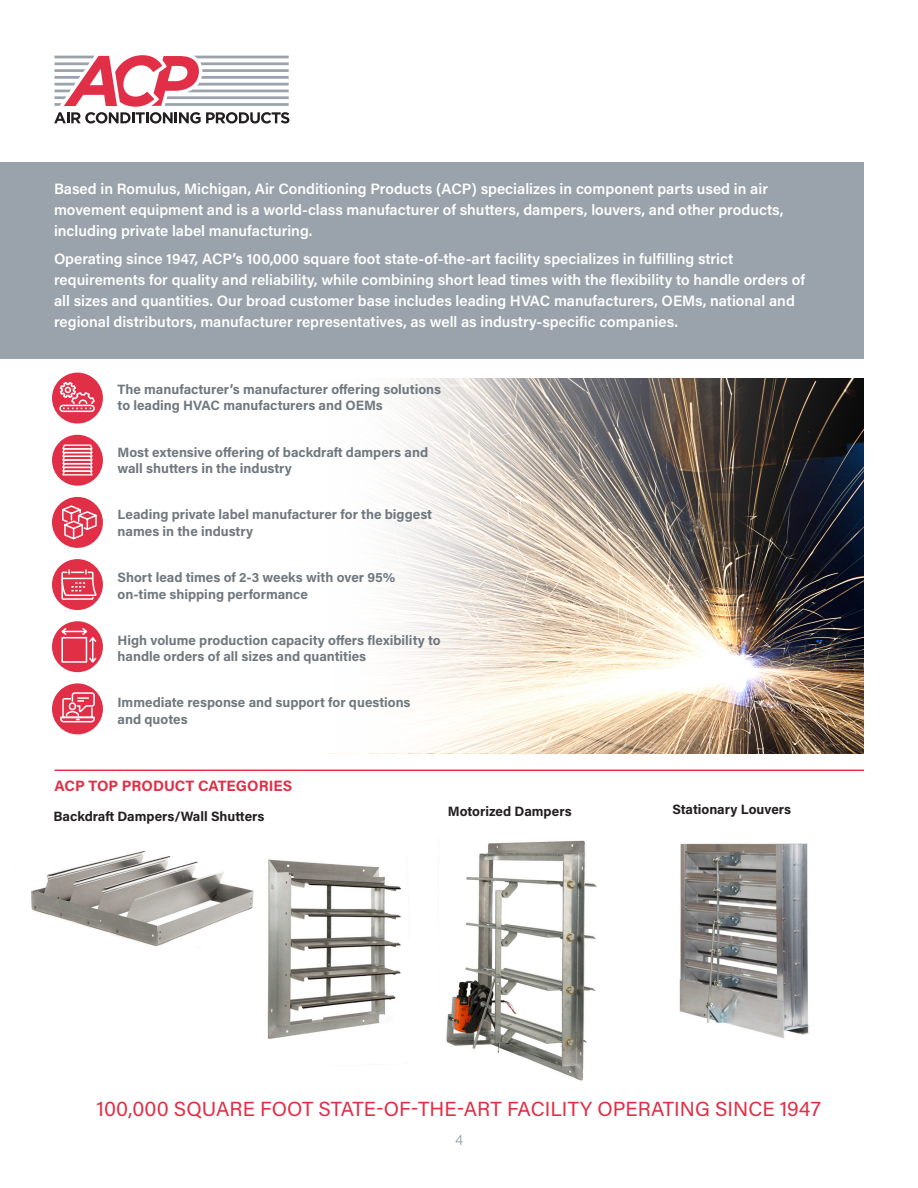
<style>
.page{position:relative;width:918px;height:1188px;background:#fff}
.page>*{position:absolute;margin:0;border:0;box-sizing:border-box;transform-origin:0 0}
.text{font:20.4px "Acumin Pro";color:#e02f46}
.bold_lead_in{font:600 15px/21px "Acumin Pro";color:#fff}
.text-2{font:700 15px "Acumin Pro";color:#e02f46}
.t1{font:300 15px "Acumin Pro";color:#959ca1}
.icon_heading{font:700 13.5px/16.5px "Acumin Pro";color:#70787f}
.text-3{font:700 13.5px "Acumin Pro";color:#231f20}
</style>
<div class="page">
<svg style="left:54px;top:55px;width:235px;height:69px"></svg>
<div style="left:0;top:162px;width:864px;height:197px;background:#9aa3ab"></div>
<hr style="left:55px;top:770px;width:809px;height:1px;background:#e02f46">
<img style="left:446px;top:840px;width:151px;height:241px">
<img style="left:31px;top:850px;width:223px;height:97px">
<img style="left:679px;top:843px;width:130px;height:196px">
<img style="left:543px;top:378px;width:321px;height:375px">
<svg style="left:393px;top:378px;width:150px;height:375px"></svg>
<div style="left:52px;top:373px;width:51px;height:51px;background:#e02f46;border-radius:50%"></div>
<div style="left:52px;top:435px;width:51px;height:51px;background:#e02f46;border-radius:50%"></div>
<div style="left:52px;top:497px;width:51px;height:51px;background:#e02f46;border-radius:50%"></div>
<div style="left:52px;top:559px;width:51px;height:51px;background:#e02f46;border-radius:50%"></div>
<div style="left:52px;top:621px;width:51px;height:51px;background:#e02f46;border-radius:50%"></div>
<div style="left:52px;top:683px;width:51px;height:51px;background:#e02f46;border-radius:50%"></div>
<svg style="left:62px;top:444px;width:31px;height:32px"></svg>
<svg style="left:59px;top:382px;width:36px;height:31px"></svg>
<svg style="left:62px;top:505px;width:36px;height:35px"></svg>
<svg style="left:60px;top:626px;width:38px;height:38px"></svg>
<svg style="left:60px;top:692px;width:35px;height:31px"></svg>
<svg style="left:61px;top:570px;width:37px;height:31px"></svg>
<img style="left:267px;top:859px;width:134px;height:180px">
<p class="bold_lead_in" style="left:54px;top:177px;width:731px">Based in Romulus, Michigan, Air Conditioning Products (ACP) specializes in component parts used in air movement equipment and is a world-class manufacturer of shutters, dampers, louvers, and other products, including private label manufacturing.</p>
<p class="bold_lead_in" style="left:54px;top:247px;width:753px">Operating since 1947, ACP’s 100,000 square foot state-of-the-art facility specializes in fulfilling strict requirements for quality and reliability, while combining short lead times with the flexibility to handle orders of all sizes and quantities. Our broad customer base includes leading HVAC manufacturers, OEMs, national and regional distributors, manufacturer representatives, as well as industry-specific companies.</p>
<p class="icon_heading" style="left:118px;top:380px;width:325px">The manufacturer’s manufacturer offering solutions to leading HVAC manufacturers and OEMs</p>
<p class="icon_heading" style="left:118px;top:443px;width:312px">Most extensive offering of backdraft dampers and wall shutters in the industry</p>
<p class="icon_heading" style="left:118px;top:506px;width:316px">Leading private label manufacturer for the biggest names in the industry</p>
<p class="icon_heading" style="left:118px;top:569px;width:279px">Short lead times of 2-3 weeks with over 95% on-time shipping performance</p>
<p class="icon_heading" style="left:118px;top:631px;width:325px">High volume production capacity offers flexibility to handle orders of all sizes and quantities</p>
<p class="icon_heading" style="left:118px;top:694px;width:294px">Immediate response and support for questions and quotes</p>
<p class="text-2" style="left:55px;top:776px;width:239px">ACP TOP PRODUCT CATEGORIES</p>
<p class="text-3" style="left:54px;top:806px;width:213px">Backdraft Dampers/Wall Shutters</p>
<p class="text-3" style="left:448px;top:801px;width:125px">Motorized Dampers</p>
<p class="text-3" style="left:672px;top:800px;width:120px">Stationary Louvers</p>
<p class="text" style="left:97px;top:1095px;width:726px">100,000 SQUARE FOOT STATE-OF-THE-ART FACILITY OPERATING SINCE 1947</p>
<p class="t1" style="left:455px;top:1129px;width:9px">4</p>
</div>
